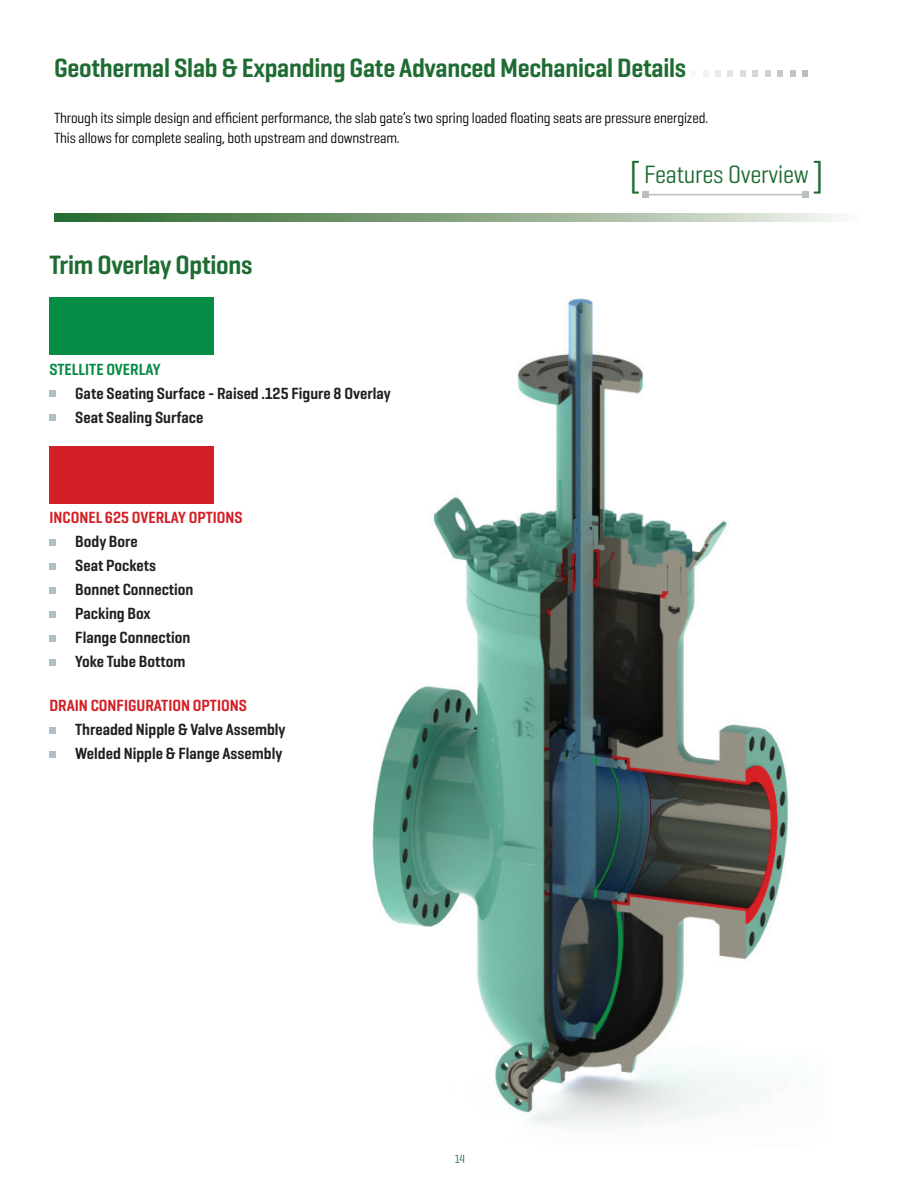
<style>
.page{position:relative;width:918px;height:1188px;background:#fff}
.page>*{position:absolute;margin:0;border:0;box-sizing:border-box;transform-origin:0 0}
.t1{font:600 27px "Geogrotesque Cond";letter-spacing:-.01em;color:#1f6c32}
.t2{font:25.5px "Geogrotesque Cond";letter-spacing:-.01em;color:#1f6c32}
.t3{font:600 16.5px/24px "Geogrotesque Cond";color:#231f20}
.t4{font:600 16.5px "Geogrotesque Cond";color:#d32026}
.t5{font:600 16.5px "Geogrotesque Cond";color:#078c45}
.t6{font:15px/19.5px "Geogrotesque Cond";letter-spacing:-.01em;color:#000}
.t7{font:12px "Geogrotesque Cond";color:#1f6c32}
.s1{font-size:36px}
</style>
<div class="page">
<img style="left:372px;top:298px;width:417px;height:830px">
<div style="left:790px;top:70px;width:6px;height:7px;background:#c2c3c6"></div>
<div style="left:777px;top:70px;width:6px;height:7px;background:#c9cacc"></div>
<div style="left:765px;top:70px;width:6px;height:7px;background:#cfd0d2"></div>
<svg style="left:753px;top:70px;width:5px;height:7px"></svg>
<div style="left:740px;top:70px;width:6px;height:7px;background:#dcdddf"></div>
<svg style="left:728px;top:70px;width:5px;height:7px"></svg>
<div style="left:715px;top:70px;width:6px;height:7px;background:#e9eaeb"></div>
<svg style="left:703px;top:70px;width:5px;height:7px"></svg>
<div style="left:690px;top:70px;width:6px;height:7px;background:#f7f7f8"></div>
<div style="left:802px;top:70px;width:6px;height:7px;background:#bcbdc0"></div>
<svg style="left:643px;top:192px;width:6px;height:6px"></svg>
<svg style="left:803px;top:192px;width:6px;height:6px"></svg>
<hr style="left:646px;top:194px;width:161px;height:1px;background:#bcbdc0">
<svg style="left:54px;top:214px;width:785px;height:7px;background:#87a784"></svg>
<div style="left:50px;top:298px;width:164px;height:57px;background:#078c45"></div>
<div style="left:50px;top:390px;width:6px;height:7px;background:#b1c0c9"></div>
<div style="left:50px;top:414px;width:6px;height:7px;background:#b1c0c9"></div>
<div style="left:50px;top:446px;width:164px;height:58px;background:#d32026"></div>
<svg style="left:50px;top:539px;width:6px;height:6px"></svg>
<svg style="left:50px;top:563px;width:6px;height:6px"></svg>
<svg style="left:50px;top:587px;width:6px;height:6px"></svg>
<svg style="left:50px;top:611px;width:6px;height:6px"></svg>
<svg style="left:50px;top:635px;width:6px;height:6px"></svg>
<svg style="left:50px;top:659px;width:6px;height:6px"></svg>
<svg style="left:50px;top:727px;width:6px;height:6px"></svg>
<svg style="left:50px;top:751px;width:6px;height:6px"></svg>
<h1 class="t1" style="left:54px;top:51px;width:634px">Geothermal Slab &amp; Expanding Gate Advanced Mechanical Details</h1>
<p class="t6" style="left:54px;top:108px;width:656px">Through its simple design and efficient performance, the slab gate’s two spring loaded floating seats are pressure energized.<br>This allows for complete sealing, both upstream and downstream.</p>
<h2 class="t2" style="left:630px;top:158px;width:195px"><span class="s1">[</span> Features Overview <span class="s1">]</span></h2>
<h1 class="t1" style="left:50px;top:248px;width:205px">Trim Overlay Options</h1>
<p class="t5" style="left:50px;top:359px;width:113px">STELLITE OVERLAY</p>
<p class="t3" style="left:75px;top:381px;width:317px">Gate Seating Surface - Raised .125 Figure 8 Overlay<br>Seat Sealing Surface</p>
<p class="t4" style="left:50px;top:507px;width:195px">INCONEL 625 OVERLAY OPTIONS</p>
<p class="t3" style="left:75px;top:530px;width:120px">Body Bore<br>Seat Pockets<br>Bonnet Connection<br>Packing Box<br>Flange Connection<br>Yoke Tube Bottom</p>
<p class="t4" style="left:49px;top:695px;width:199px">DRAIN CONFIGURATION OPTIONS</p>
<p class="t3" style="left:75px;top:717px;width:212px">Threaded Nipple &amp; Valve Assembly<br>Welded Nipple &amp; Flange Assembly</p>
<p class="t7" style="left:455px;top:1151px;width:12px">14</p>
</div>
